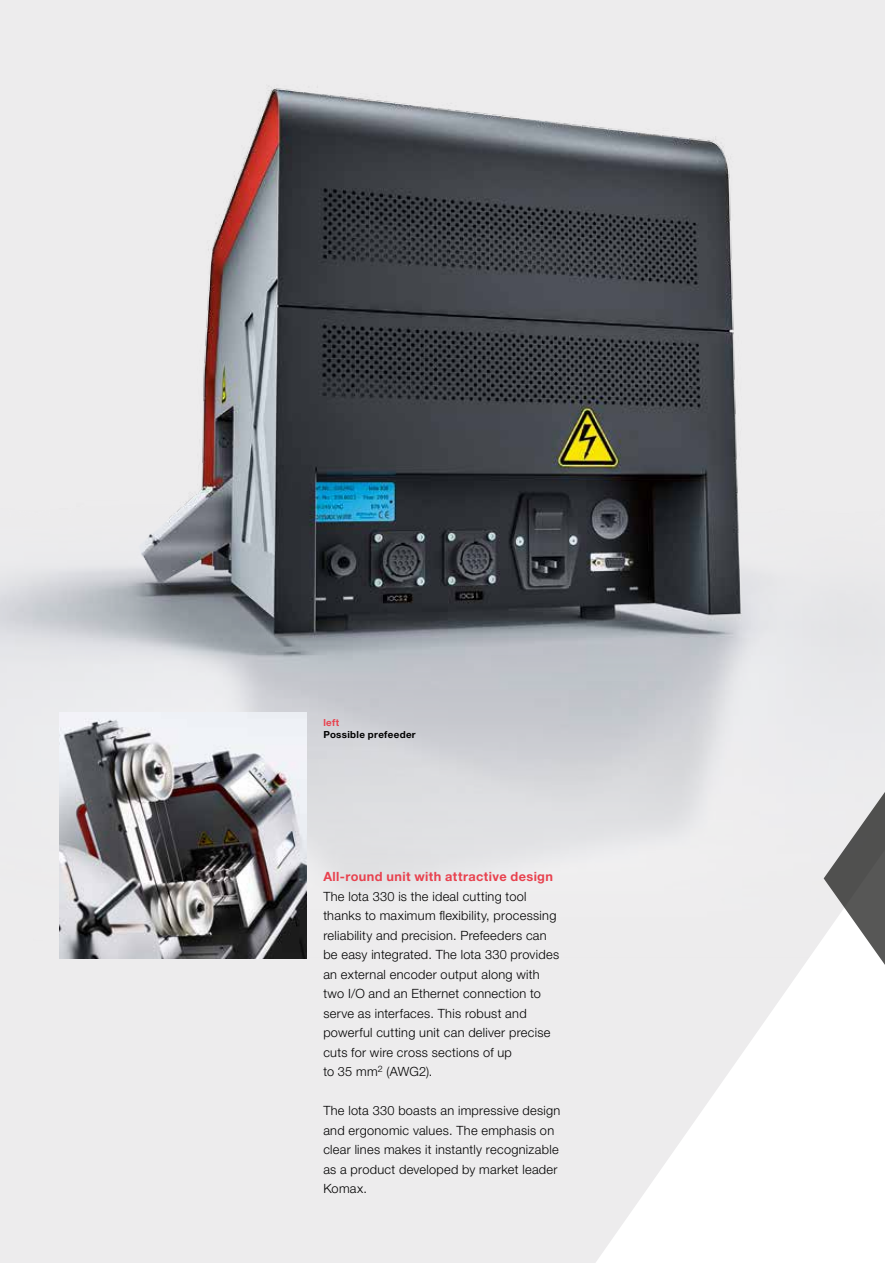
<style>
.page{position:relative;width:885px;height:1263px;background:#fff}
.page>*{position:absolute;margin:0;border:0;box-sizing:border-box;transform-origin:0 0}
.t1{font:300 12.75px/19.5px "Helvetica Neue LT Std";letter-spacing:.025em;color:#000}
.t2{font:700 12.75px "Helvetica Neue LT Std";letter-spacing:.03em;color:#e8414e}
.t3{font:700 9.75px "Helvetica Neue LT Std";letter-spacing:.035em;color:#000}
.t4{font:700 9.75px "Helvetica Neue LT Std";color:#e8414e}
</style>
<div class="page">
<div style="left:0;top:0;width:884px;height:1263px;background:#edeced"></div>
<img style="left:0;top:86px;width:759px;height:872px">
<svg style="left:595px;top:850px;width:289px;height:413px"></svg>
<svg style="left:823px;top:793px;width:61px;height:385px;background:#d6d6d6"></svg>
<img style="left:60px;top:712px;width:246px;height:247px">
<p class="t4" style="left:323px;top:716px;width:17px">left</p>
<p class="t3" style="left:323px;top:728px;width:94px">Possible prefeeder</p>
<p class="t2" style="left:323px;top:869px;width:231px">All-round unit with attractive design</p>
<p class="t1" style="left:323px;top:886px;width:237px">The lota 330 is the ideal cutting tool thanks to maximum flexibility, processing reliability and precision. Prefeeders can be easy integrated. The lota 330 provides an external encoder output along with two I/O and an Ethernet connection to serve as interfaces. This robust and powerful cutting unit can deliver precise cuts for wire cross sections of up<br>to 35 mm<sup>2</sup> (AWG2).</p>
<p class="t1" style="left:323px;top:1101px;width:238px">The lota 330 boasts an impressive design and ergonomic values. The emphasis on clear lines makes it instantly recognizable as a product developed by market leader Komax.</p>
</div>
